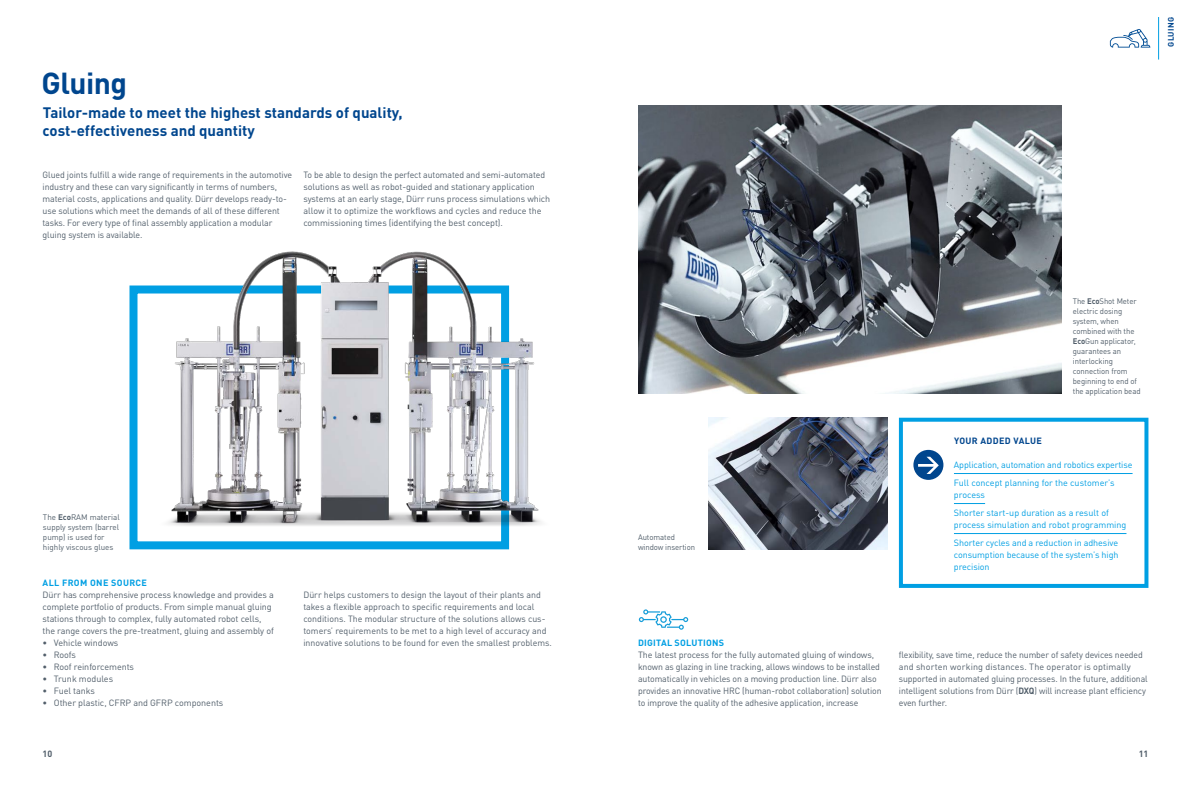
<style>
.page{position:relative;width:1191px;height:794px;background:#fff}
.page>*{position:absolute;margin:0;border:0;box-sizing:border-box;transform-origin:0 0}
.Headline_30pt{font:700 30px "DIN Pro";letter-spacing:-.02em;color:#00468e}
.Subheadline_15pt{font:700 15px/18px "DIN Pro";color:#00468e}
.Copytext{font:9px/12px "DIN Pro";letter-spacing:-.01em;color:#525f6b}
.Benefits_Content{font:9px/12px "DIN Pro";color:#009fe3}
.Benefits_Content_ohn{font:9px/12px "DIN Pro";letter-spacing:-.01em;color:#009fe3;text-align:justify}
.Copytext_Inner_Headl{font:700 9px "DIN Pro";letter-spacing:.04em;color:#009fe3}
.Copytext-2{font:700 9px "DIN Pro";letter-spacing:.02em;color:#009fe3}
.Benefits_Headline{font:700 9px "DIN Pro";letter-spacing:.04em;color:#00468e}
.t1{font:700 9px "DIN Pro";color:#525f6b}
.Caption_small{font:8px/10px "DIN Pro";letter-spacing:-.01em;color:#525f6b}
.t2{font:700 8px "DIN Pro";letter-spacing:.04em;color:#00468e}
.s1{font-weight:700}
</style>
<div class="page">
<img style="left:129px;top:251px;width:412px;height:299px">
<img style="left:709px;top:418px;width:178px;height:132px">
<img style="left:638px;top:106px;width:423px;height:288px">
<hr style="left:954px;top:473px;width:178px;height:1px;background:#009fe3">
<hr style="left:954px;top:503px;width:31px;height:1px;background:#009fe3">
<hr style="left:954px;top:533px;width:172px;height:1px;background:#009fe3">
<div style="left:899px;top:418px;width:249px;height:170px;border:4px solid #009fe3"></div>
<div style="left:913px;top:450px;width:30px;height:30px;background:#00468e;border-radius:50%"></div>
<svg style="left:918px;top:457px;width:20px;height:17px"></svg>
<svg style="left:639px;top:609px;width:49px;height:20px"></svg>
<svg style="left:1109px;top:29px;width:41px;height:19px"></svg>
<hr style="left:1158px;top:17px;width:1px;height:43px;background:#009fe3">
<p class="Headline_30pt" style="left:42px;top:59px;width:87px">Gluing</p>
<p class="Subheadline_15pt" style="left:42px;top:102px;width:362px">Tailor-made to meet the highest standards of quality, cost-effectiveness and quantity</p>
<p class="Copytext" style="left:43px;top:167px;width:251px">Glued joints fulfill a wide range of requirements in the automotive industry and these can vary significantly in terms of numbers, material costs, applications and quality. Dürr develops ready-to&shy;use solutions which meet the demands of all of these different tasks. For every type of final assembly application a modular gluing system is available.</p>
<p class="Copytext" style="left:303px;top:167px;width:248px">To be able to design the perfect automated and semi-automated solutions as well as robot-guided and stationary application systems at an early stage, Dürr runs process simulations which allow it to optimize the workflows and cycles and reduce the commissioning times (identifying the best concept).</p>
<p class="t2" style="left:1164px;top:47px;width:31px;rotate:-90deg">GLUING</p>
<p class="Caption_small" style="left:43px;top:511px;width:78px">The <span class="s1">Eco</span>RAM material supply system (barrel pump) is used for highly viscous glues</p>
<p class="Copytext_Inner_Headl" style="left:43px;top:575px;width:106px">ALL FROM ONE SOURCE</p>
<p class="Copytext" style="left:43px;top:587px;width:233px">Dürr has comprehensive process knowledge and provides a complete portfolio of products. From simple manual gluing stations through to complex, fully automated robot cells, the range covers the pre-treatment, gluing and assembly of</p>
<p class="Copytext" style="left:43px;top:635px;width:77px">• Vehicle windows</p>
<p class="Copytext" style="left:43px;top:647px;width:35px">• Roofs</p>
<p class="Copytext" style="left:43px;top:659px;width:93px">• Roof reinforcements</p>
<p class="Copytext" style="left:43px;top:671px;width:72px">• Trunk modules</p>
<p class="Copytext" style="left:43px;top:683px;width:54px">• Fuel tanks</p>
<p class="Copytext" style="left:43px;top:695px;width:182px">• Other plastic, CFRP and GFRP components</p>
<p class="Copytext" style="left:303px;top:587px;width:250px">Dürr helps customers to design the layout of their plants and takes a flexible approach to specific requirements and local conditions. The modular structure of the solutions allows cus&shy;tomers’ requirements to be met to a high level of accuracy and innovative solutions to be found for even the smallest problems.</p>
<p class="Caption_small" style="left:638px;top:531px;width:59px">Automated window insertion</p>
<p class="Caption_small" style="left:1072px;top:295px;width:69px">The <span class="s1">Eco</span>Shot Meter electric dosing system, when combined with the<br><span class="s1">Eco</span>Gun applicator, guarantees an interlocking connection from beginning to end of the application bead</p>
<p class="Benefits_Headline" style="left:954px;top:433px;width:90px">YOUR ADDED VALUE</p>
<p class="Benefits_Content" style="left:954px;top:457px;width:180px">Application, automation and robotics expertise</p>
<p class="Benefits_Content" style="left:954px;top:475px;width:162px">Full concept planning for the customer’s process</p>
<p class="Benefits_Content" style="left:954px;top:505px;width:174px">Shorter start-up duration as a result of process simulation and robot programming</p>
<p class="Benefits_Content_ohn" style="left:954px;top:535px;width:166px">Shorter cycles and a reduction in adhesive consumption because of the system’s high precision</p>
<p class="Copytext-2" style="left:638px;top:635px;width:87px">DIGITAL SOLUTIONS</p>
<p class="Copytext" style="left:638px;top:647px;width:245px">The latest process for the fully automated gluing of windows, known as glazing in line tracking, allows windows to be installed automatically in vehicles on a moving production line. Dürr also provides an innovative HRC (human-robot collaboration) solution to improve the quality of the adhesive application, increase</p>
<p class="Copytext" style="left:899px;top:647px;width:250px">flexibility, save time, reduce the number of safety devices needed and shorten working distances. The operator is optimally supported in automated gluing processes. In the future, additional intelligent solutions from Dürr (<span class="s1">DXQ</span>) will increase plant efficiency even further.</p>
<p class="t1" style="left:43px;top:747px;width:11px">10</p>
<p class="t1" style="left:1138px;top:747px;width:11px">11</p>
</div>
